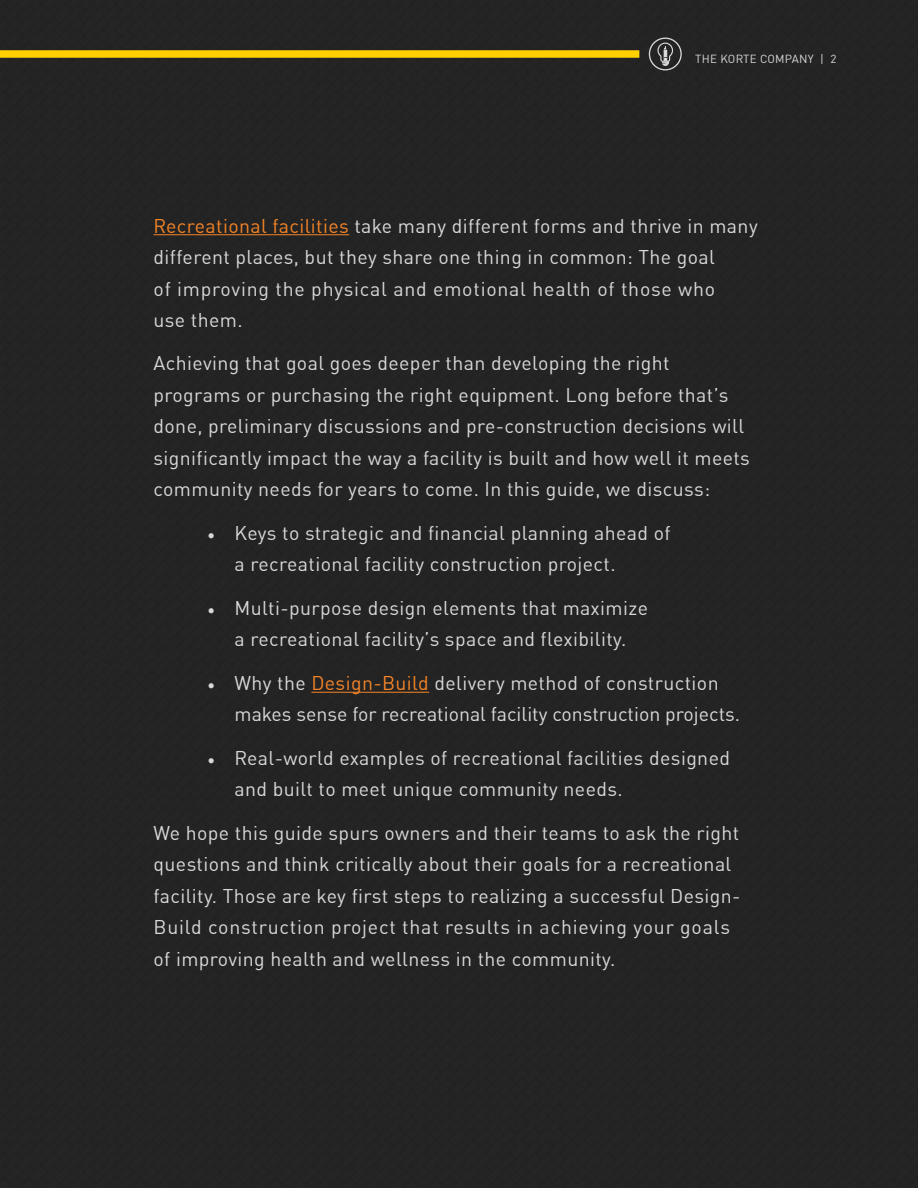
<style>
.page{position:relative;width:918px;height:1188px;background:#242424}
.page>*{position:absolute;margin:0;border:0;box-sizing:border-box;transform-origin:0 0}
.t1{font:19.5px/31.5px "DIN Offc";letter-spacing:.02em;color:#d9d9d9}
.t2{font:19.5px/31.5px "DIN Offc";color:#d9d9d9}
.t3{font:11.55px "DIN Offc";letter-spacing:.02em;color:#d9d9d9}
.s1{color:#f58427}
.s2{font-family:"Minion Pro"}
</style>
<div class="page">
<hr style="left:154px;top:234px;width:195px;height:1px;background:#f58427">
<hr style="left:311px;top:692px;width:118px;height:1px;background:#f58427">
<svg style="left:649px;top:38px;width:33px;height:32px"></svg>
<div style="left:0;top:50px;width:639px;height:8px;background:#ffd000"></div>
<p class="t3" style="left:695px;top:51px;width:143px">THE KORTE COMPANY | 2</p>
<p class="t1" style="left:154px;top:210px;width:606px"><span class="s1">Recreational facilities</span> take many different forms and thrive in many different places, but they share one thing in common: The goal<br>of improving the physical and emotional health of those who<br>use them.</p>
<p class="t1" style="left:154px;top:348px;width:598px">Achieving that goal goes deeper than developing the right programs or purchasing the right equipment. Long before that’s done, preliminary discussions and pre-construction decisions will significantly impact the way a facility is built and how well it meets community needs for years to come. In this guide, we discuss:</p>
<p class="t1" style="left:235px;top:517px;width:438px;text-indent:-27px"><span class="s2">•</span> Keys to strategic and financial planning ahead of a recreational facility construction project.</p>
<p class="t1" style="left:208px;top:592px;width:442px;text-align:center"><span class="s2">•</span> Multi-purpose design elements that maximize a recreational facility’s space and flexibility.</p>
<p class="t2" style="left:235px;top:667px;width:507px;text-indent:-27px"><span class="s2">•</span> Why the <span class="s1">Design-Build</span> delivery method of construction makes sense for recreational facility construction projects.</p>
<p class="t1" style="left:235px;top:742px;width:497px;text-indent:-27px"><span class="s2">•</span> Real-world examples of recreational facilities designed and built to meet unique community needs.</p>
<p class="t1" style="left:154px;top:817px;width:588px">We hope this guide spurs owners and their teams to ask the right questions and think critically about their goals for a recreational facility. Those are key first steps to realizing a successful Design-Build construction project that results in achieving your goals of improving health and wellness in the community.</p>
</div>
